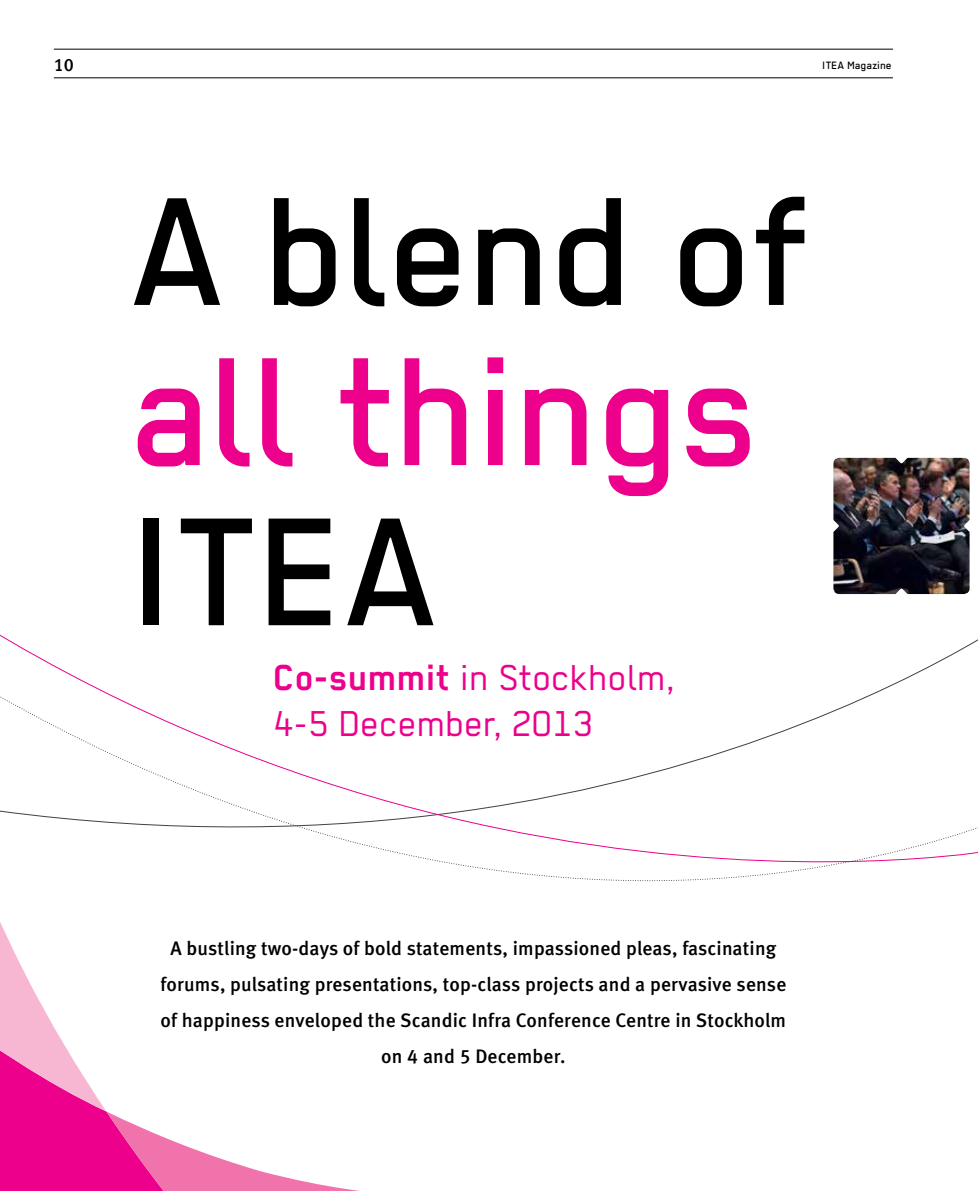
<style>
.page{position:relative;width:978px;height:1191px;background:#fff}
.page>*{position:absolute;margin:0;border:0;box-sizing:border-box;transform-origin:0 0}
.t1{font:500 173.1px "Regular";color:#000}
.t2{font:500 173.1px "Regular";color:#ec008c}
.t3{font:40.5px/46.5px "Regular";letter-spacing:.01em;color:#ec008c}
.t4{font:19.5px/36px "Meta Medium LF";letter-spacing:.01em;color:#000;text-align:center}
.t5{font:18px "Meta Medium LF";color:#000}
.t6{font:500 12px "Regular";letter-spacing:.01em;color:#000}
.s1{font-weight:700}
</style>
<div class="page">
<svg style="left:0;top:594px;width:977px;height:288px"></svg>
<svg style="left:0;top:822px;width:512px;height:369px"></svg>
<hr style="left:977px;top:0;width:1px;height:1191px;background:#ec008c">
<img style="left:833px;top:458px;width:137px;height:136px">
<img style="left:977px;top:458px;width:1px;height:136px">
<hr style="left:54px;top:78px;width:839px;height:1px;background:#000">
<hr style="left:54px;top:49px;width:839px;height:1px;background:#000">
<p class="t5" style="left:54px;top:55px;width:22px">10</p>
<p class="t6" style="left:823px;top:58px;width:71px">ITEA Magazine</p>
<h1 class="t1" style="left:133px;top:157px;width:682px">A blend of</h1>
<h1 class="t2" style="left:133px;top:317px;width:630px">all things</h1>
<h1 class="t1" style="left:133px;top:477px;width:309px">ITEA</h1>
<h2 class="t3" style="left:274px;top:653px;width:402px"><span class="s1">Co-summit</span> in Stockholm,<br>4-5 December, 2013</h2>
<p class="t4" style="left:160px;top:930px;width:627px">A bustling two-days of bold statements, impassioned pleas, fascinating forums, pulsating presentations, top-class projects and a pervasive sense of happiness enveloped the Scandic Infra Conference Centre in Stockholm on 4 and 5 December.</p>
</div>
